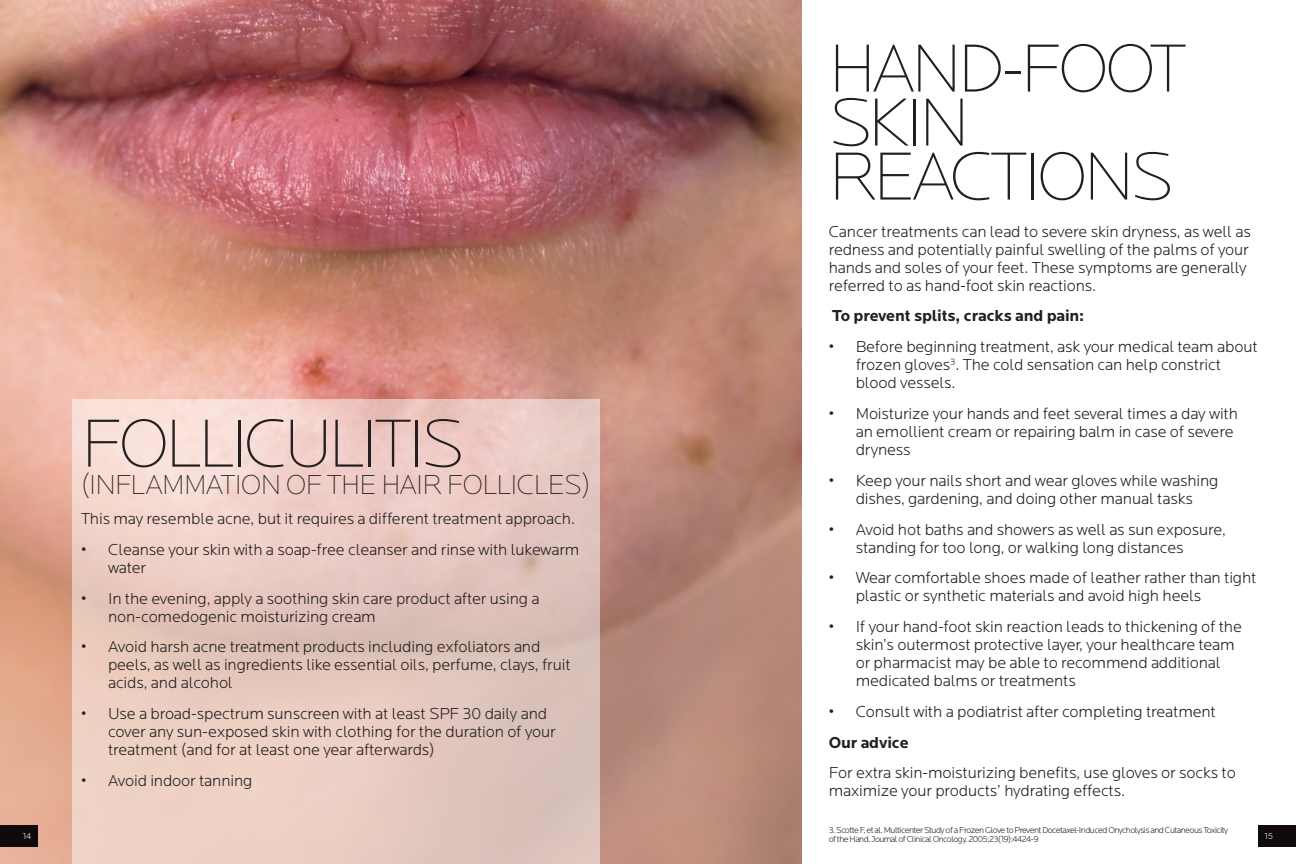
<style>
.page{position:relative;width:1296px;height:864px;background:#fff}
.page>*{position:absolute;margin:0;border:0;box-sizing:border-box;transform-origin:0 0}
.t1{font:200 70.5px/54px "Locator";letter-spacing:-.06em;color:#231f20}
.t2{font:200 28.5px "Locator";letter-spacing:-.03em;color:#231f20}
.t3{font:300 16.5px/18px "Locator";letter-spacing:-.01em;color:#231f20}
.t4{font:700 16.5px "Locator";letter-spacing:-.01em;color:#231f20}
.t5{font:300 9px/9px "Locator";letter-spacing:-.06em;color:#231f20}
.t6{font:300 9px "Locator";color:#fff}
</style>
<div class="page">
<img style="left:0;top:0;width:801px;height:864px">
<svg style="left:73px;top:399px;width:527px;height:465px;background:#e8cac2"></svg>
<div style="left:0;top:825px;width:38px;height:22px;background:#110a0c"></div>
<div style="left:1258px;top:825px;width:38px;height:22px;background:#110a0c"></div>
<p class="t1" style="left:829px;top:44px;width:360px">HAND-FOOT</p>
<p class="t1" style="left:829px;top:98px;width:346px">SKIN<br>REACTIONS</p>
<p class="t3" style="left:829px;top:222px;width:424px">Cancer treatments can lead to severe skin dryness, as well as redness and potentially painful swelling of the palms of your hands and soles of your feet. These symptoms are generally referred to as hand-foot skin reactions.</p>
<p class="t4" style="left:832px;top:307px;width:254px">To prevent splits, cracks and pain:</p>
<p class="t3" style="left:856px;top:338px;width:403px;text-indent:-27px">• Before beginning treatment, ask your medical team about frozen gloves<sup>3</sup>. The cold sensation can help constrict blood vessels.</p>
<p class="t3" style="left:856px;top:405px;width:384px;text-indent:-27px">• Moisturize your hands and feet several times a day with an emollient cream or repairing balm in case of severe dryness</p>
<p class="t3" style="left:829px;top:471px;width:391px;text-align:center">• Keep your nails short and wear gloves while washing dishes, gardening, and doing other manual tasks</p>
<p class="t3" style="left:856px;top:520px;width:372px;text-indent:-27px">• Avoid hot baths and showers as well as sun exposure, standing for too long, or walking long distances</p>
<p class="t3" style="left:856px;top:569px;width:402px;text-indent:-27px">• Wear comfortable shoes made of leather rather than tight plastic or synthetic materials and avoid high heels</p>
<p class="t3" style="left:856px;top:618px;width:388px;text-indent:-27px">• If your hand-foot skin reaction leads to thickening of the skin’s outermost protective layer, your healthcare team or pharmacist may be able to recommend additional medicated balms or treatments</p>
<p class="t3" style="left:829px;top:702px;width:389px">• Consult with a podiatrist after completing treatment</p>
<p class="t4" style="left:829px;top:733px;width:81px">Our advice</p>
<p class="t3" style="left:829px;top:764px;width:409px">For extra skin-moisturizing benefits, use gloves or socks to maximize your products’ hydrating effects.</p>
<p class="t5" style="left:829px;top:826px;width:401px">3. Scotte F, et al. Multicenter Study of a Frozen Glove to Prevent Docetaxel-Induced Onycholysis and Cutaneous Toxicity of the Hand. Journal of Clinical Oncology. 2005;23(19):4424-9</p>
<p class="t1" style="left:81px;top:419px;width:385px">FOLLICULITIS</p>
<p class="t2" style="left:81px;top:470px;width:511px">(INFLAMMATION OF THE HAIR FOLLICLES)</p>
<p class="t3" style="left:81px;top:510px;width:496px">This may resemble acne, but it requires a different treatment approach.</p>
<p class="t3" style="left:108px;top:540px;width:473px;text-indent:-27px">• Cleanse your skin with a soap-free cleanser and rinse with lukewarm water</p>
<p class="t3" style="left:108px;top:589px;width:433px;text-indent:-27px">• In the evening, apply a soothing skin care product after using a non-comedogenic moisturizing cream</p>
<p class="t3" style="left:108px;top:638px;width:464px;text-indent:-27px">• Avoid harsh acne treatment products including exfoliators and peels, as well as ingredients like essential oils, perfume, clays, fruit acids, and alcohol</p>
<p class="t3" style="left:108px;top:705px;width:449px;text-indent:-27px">• Use a broad-spectrum sunscreen with at least SPF 30 daily and cover any sun-exposed skin with clothing for the duration of your treatment (and for at least one year afterwards)</p>
<p class="t3" style="left:81px;top:771px;width:173px">• Avoid indoor tanning</p>
<p class="t6" style="left:23px;top:831px;width:10px">14</p>
<p class="t6" style="left:1264px;top:831px;width:10px">15</p>
</div>
